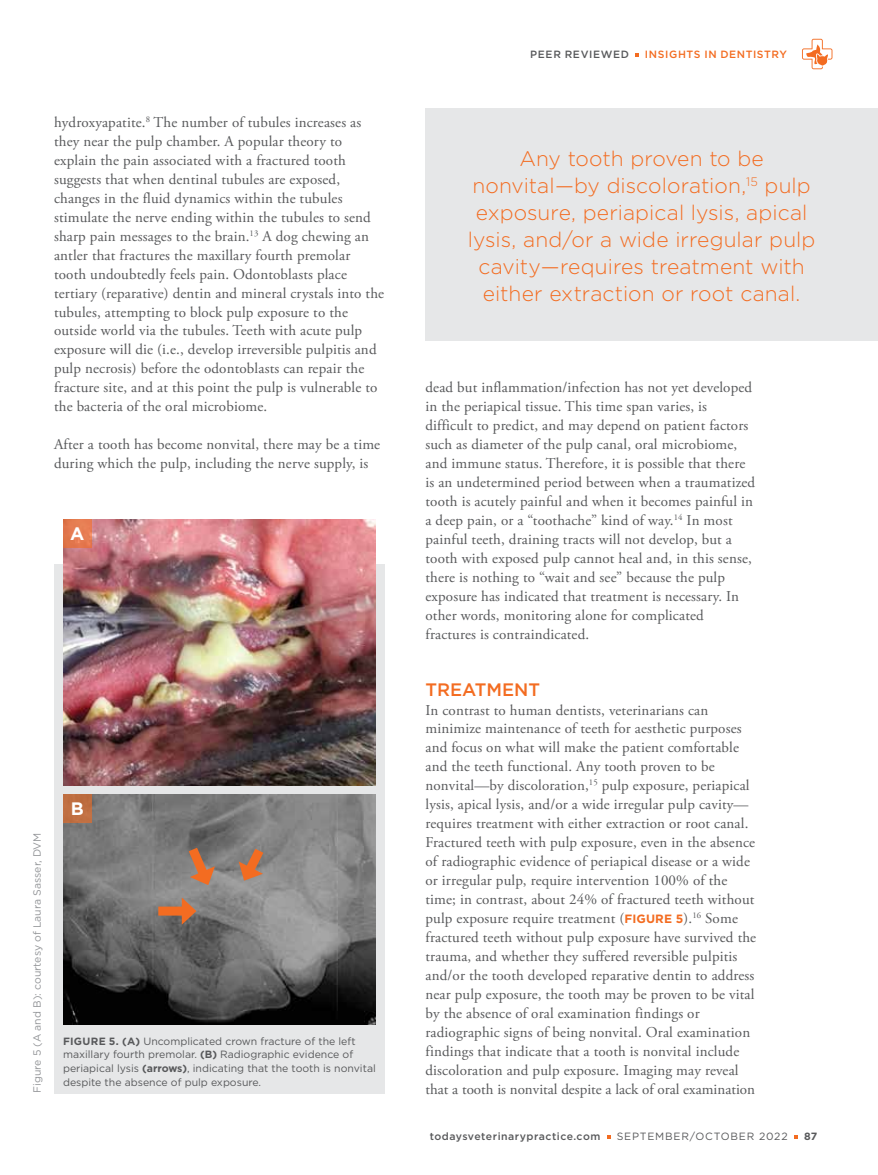
<style>
.page{position:relative;width:878px;height:1175px;background:#fff}
.page>*{position:absolute;margin:0;border:0;box-sizing:border-box;transform-origin:0 0}
.t1{font:300 21px/27px "Gotham";color:#f36c21;text-align:center}
.t2{font:500 18px "Gotham";color:#f36c21}
.t3{font:700 18px "Gotham";color:#fff}
.t4{font:15px/18.9px "Adobe Garamond Pro";letter-spacing:.01em;color:#58595b}
.t5{font:10.5px/13.5px "Gotham";color:#58595b}
.t6{font:500 10.5px "Gotham";letter-spacing:.05em;color:#58595b}
.t7{font:10.5px "Gotham";color:#939598}
.t8{font:10.5px "Gotham";letter-spacing:.075em;color:#58595b}
.t9{font:500 10.5px "Gotham";letter-spacing:.055em;color:#f36c21}
.t10{font:700 10.5px "Gotham";color:#58595b}
.s1{font-weight:700}
.s2{font-family:"Gotham";font-weight:700;font-size:12px;color:#f36c21}
</style>
<div class="page">
<svg style="left:802px;top:39px;width:30px;height:30px"></svg>
<div style="left:54px;top:564px;width:331px;height:530px;background:#e6e7e8"></div>
<img style="left:63px;top:519px;width:313px;height:266px">
<img style="left:63px;top:794px;width:313px;height:230px">
<div style="left:63px;top:519px;width:29px;height:29px;background:#e67c52"></div>
<div style="left:63px;top:794px;width:29px;height:28px;background:#c06f42"></div>
<div style="left:425px;top:108px;width:453px;height:233px;background:#e6e7e8"></div>
<svg style="left:181px;top:837px;width:35px;height:51px;background:#957664"></svg>
<div style="left:158px;top:906px;width:29px;height:9px;background:#f36c21"></div>
<svg style="left:182px;top:897px;width:14px;height:27px"></svg>
<svg style="left:236px;top:838px;width:35px;height:46px;background:#a0816f"></svg>
<p class="t4" style="left:54px;top:114px;width:332px">hydroxyapatite.<sup>8</sup> The number of tubules increases as they near the pulp chamber. A popular theory to explain the pain associated with a fractured tooth suggests that when dentinal tubules are exposed, changes in the fluid dynamics within the tubules stimulate the nerve ending within the tubules to send sharp pain messages to the brain.<sup>13</sup> A dog chewing an antler that fractures the maxillary fourth premolar tooth undoubtedly feels pain. Odontoblasts place tertiary (reparative) dentin and mineral crystals into the tubules, attempting to block pulp exposure to the outside world via the tubules. Teeth with acute pulp exposure will die (i.e., develop irreversible pulpitis and pulp necrosis) before the odontoblasts can repair the fracture site, and at this point the pulp is vulnerable to the bacteria of the oral microbiome.</p>
<p class="t4" style="left:54px;top:436px;width:328px">After a tooth has become nonvital, there may be a time during which the pulp, including the nerve supply, is</p>
<p class="t3" style="left:70px;top:525px;width:16px">A</p>
<p class="t7" style="left:32px;top:1092px;width:261px;rotate:-90deg">Figure 5 (A and B): courtesy of Laura Sasser, DVM</p>
<p class="t3" style="left:71px;top:800px;width:14px">B</p>
<p class="t5" style="left:63px;top:1035px;width:314px"><span class="s1">FIGURE 5. (A)</span> Uncomplicated crown fracture of the left maxillary fourth premolar. <span class="s1">(B)</span> Radiographic evidence of periapical lysis <span class="s1">(arrows)</span>, indicating that the tooth is nonvital despite the absence of pulp exposure.</p>
<p class="t6" style="left:530px;top:50px;width:100px">PEER REVIEWED</p>
<p class="t9" style="left:645px;top:50px;width:143px">INSIGHTS IN DENTISTRY</p>
<h1 class="t1" style="left:468px;top:146px;width:349px">Any tooth proven to be nonvital—by discoloration,<sup>15</sup> pulp exposure, periapical lysis, apical lysis, and/or a wide irregular pulp cavity—requires treatment with either extraction or root canal.</h1>
<p class="t4" style="left:425px;top:379px;width:331px">dead but inflammation/infection has not yet developed in the periapical tissue. This time span varies, is difficult to predict, and may depend on patient factors such as diameter of the pulp canal, oral microbiome, and immune status. Therefore, it is possible that there is an undetermined period between when a traumatized tooth is acutely painful and when it becomes painful in a deep pain, or a “toothache” kind of way.<sup>14</sup> In most painful teeth, draining tracts will not develop, but a tooth with exposed pulp cannot heal and, in this sense, there is nothing to “wait and see” because the pulp exposure has indicated that treatment is necessary. In other words, monitoring alone for complicated fractures is contraindicated.</p>
<p class="t2" style="left:425px;top:681px;width:116px">TREATMENT</p>
<p class="t4" style="left:425px;top:701px;width:332px">In contrast to human dentists, veterinarians can minimize maintenance of teeth for aesthetic purposes and focus on what will make the patient comfortable and the teeth functional. Any tooth proven to be nonvital—by discoloration,<sup>15</sup> pulp exposure, periapical lysis, apical lysis, and/or a wide irregular pulp cavity— requires treatment with either extraction or root canal.<br>Fractured teeth with pulp exposure, even in the absence of radiographic evidence of periapical disease or a wide or irregular pulp, require intervention 100% of the time; in contrast, about 24% of fractured teeth without pulp exposure require treatment (<span class="s2">FIGURE 5</span>).<sup>16</sup> Some fractured teeth without pulp exposure have survived the trauma, and whether they suffered reversible pulpitis and/or the tooth developed reparative dentin to address near pulp exposure, the tooth may be proven to be vital by the absence of oral examination findings or radiographic signs of being nonvital. Oral examination findings that indicate that a tooth is nonvital include discoloration and pulp exposure. Imaging may reveal that a tooth is nonvital despite a lack of oral examination</p>
<p class="t6" style="left:429px;top:1131px;width:172px">todaysveterinarypractice.com</p>
<p class="t8" style="left:616px;top:1131px;width:172px">SEPTEMBER/OCTOBER 2022</p>
<p class="t10" style="left:804px;top:1131px;width:15px">87</p>
</div>
